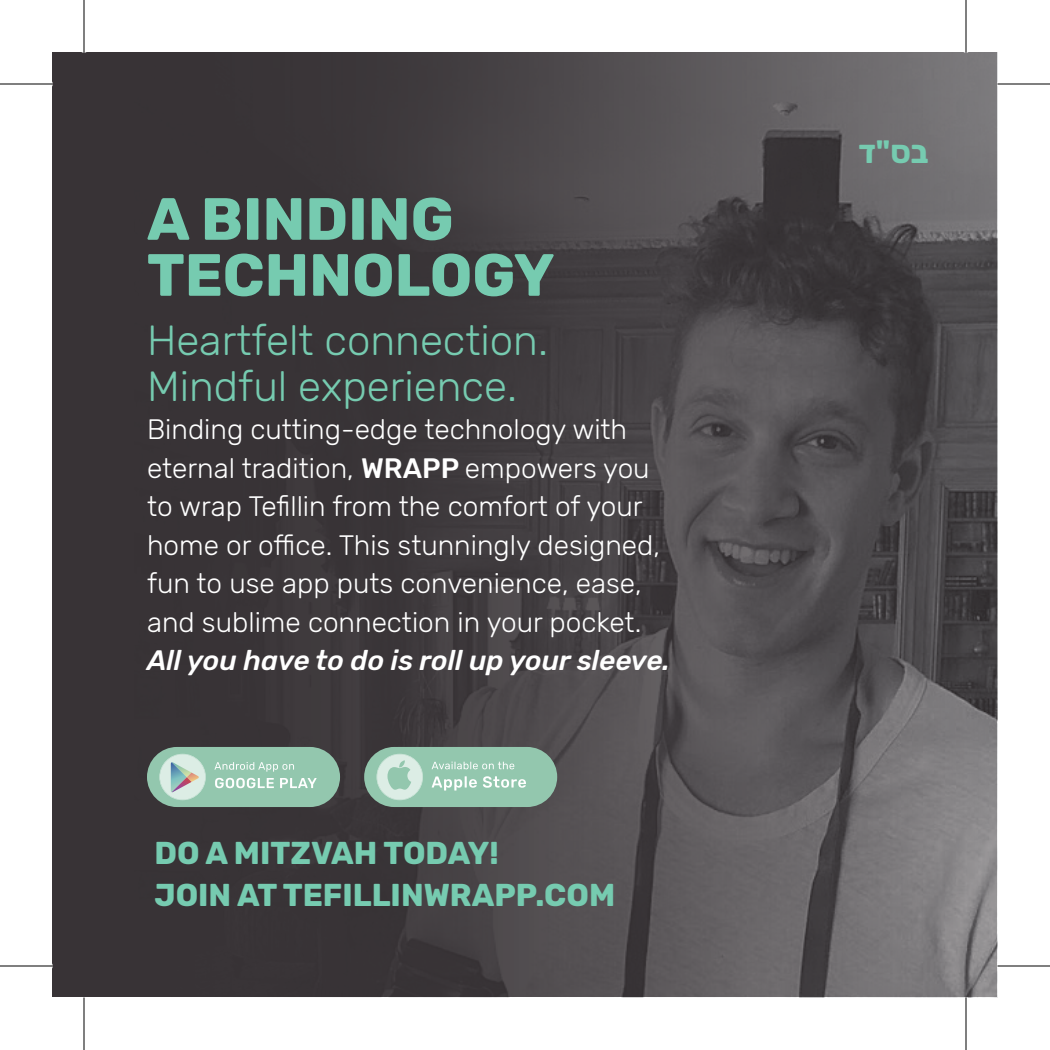
<style>
.page{position:relative;width:1050px;height:1050px;background:#fff}
.page>*{position:absolute;margin:0;border:0;box-sizing:border-box;transform-origin:0 0}
.t1{font:700 59.5px/56px "Rubik";color:#76cbb0}
.t2{font:300 42px/45.5px "Rubik";color:#76cbb0}
.t3{font:700 31.5px/42px "Rubik";color:#76cbb0}
.t4{font:300 28px/38.5px "Rubik";color:#fff}
.t5{font:italic 500 28px "Rubik";color:#fff}
.s1{font-weight:500}
</style>
<div class="page">
<img style="left:52px;top:52px;width:946px;height:946px">
<div style="left:364px;top:747px;width:193px;height:60px;background:#93c7ae;border-radius:30px"></div>
<svg style="left:432px;top:762px;width:82px;height:7px"></svg>
<svg style="left:432px;top:776px;width:45px;height:15px"></svg>
<svg style="left:483px;top:776px;width:43px;height:12px"></svg>
<svg style="left:377px;top:754px;width:46px;height:46px"></svg>
<div style="left:147px;top:747px;width:193px;height:60px;background:#93c7ae;border-radius:30px"></div>
<svg style="left:215px;top:762px;width:79px;height:10px"></svg>
<svg style="left:215px;top:778px;width:59px;height:10px"></svg>
<svg style="left:280px;top:778px;width:37px;height:10px"></svg>
<svg style="left:159px;top:754px;width:47px;height:46px"></svg>
<hr style="left:0;top:83px;width:52px;height:2px;background:#000">
<hr style="left:998px;top:83px;width:52px;height:2px;background:#000">
<hr style="left:0;top:965px;width:52px;height:2px;background:#000">
<hr style="left:998px;top:965px;width:52px;height:2px;background:#000">
<hr style="left:83px;top:0;width:2px;height:52px;background:#000">
<hr style="left:83px;top:998px;width:2px;height:52px;background:#000">
<hr style="left:965px;top:0;width:2px;height:52px;background:#000">
<hr style="left:965px;top:998px;width:2px;height:52px;background:#000">
<h1 class="t1" style="left:147px;top:193px;width:409px">A BINDING<br>TECHNOLOGY</h1>
<h2 class="t2" style="left:147px;top:319px;width:403px">Heartfelt connection.<br>Mindful experience.</h2>
<p class="t4" style="left:147px;top:411px;width:515px">Binding cutting-edge technology with eternal tradition, <span class="s1">WRAPP</span> empowers you to wrap Tefillin from the comfort of your home or office. This stunningly designed, fun to use app puts convenience, ease, and sublime connection in your pocket.</p>
<p class="t5" style="left:147px;top:645px;width:525px">All you have to do is roll up your sleeve.</p>
<p class="t3" style="left:154px;top:833px;width:462px">DO A MITZVAH TODAY!<br>JOIN AT TEFILLINWRAPP.COM</p>
<p class="t3" style="left:858px;top:132px;width:72px">ס"ד ב</p>
</div>
